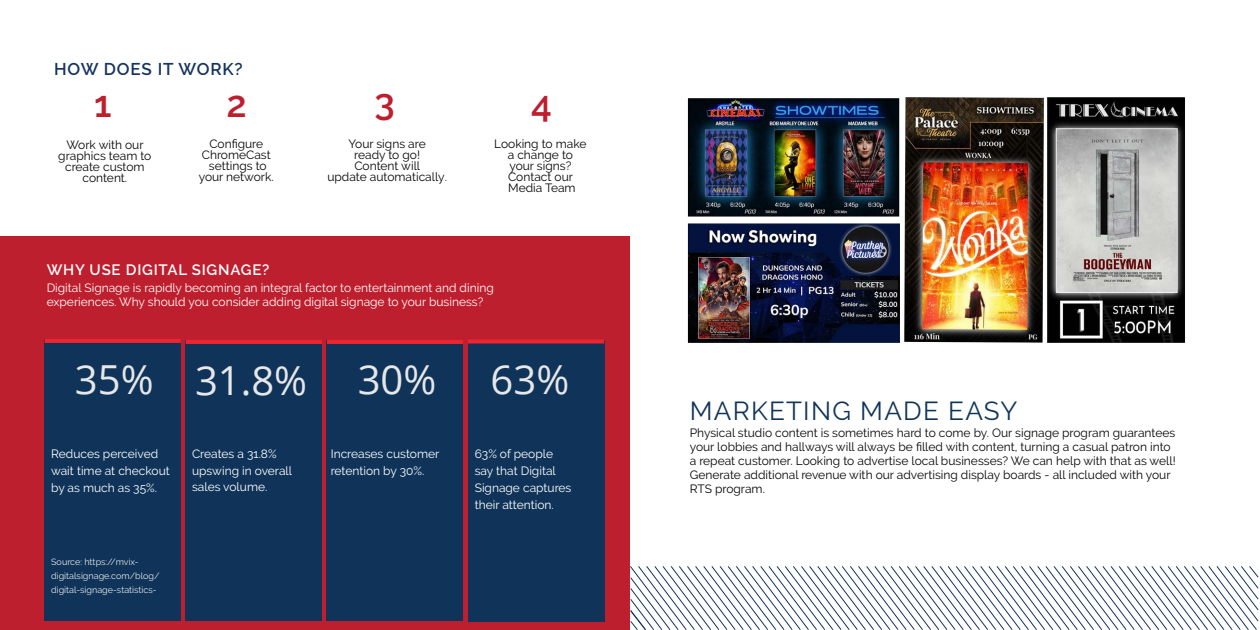
<style>
.page{position:relative;width:1260px;height:630px;background:#fff}
.page>*{position:absolute;margin:0;border:0;box-sizing:border-box;transform-origin:0 0}
._25_pt{font:40px "Open Sans";color:#e6e7e9}
.H-1{font:600 37px "Raleway";color:#be1f2e}
.H-1-2{font:26px "Raleway";letter-spacing:.05em;color:#103459}
.H-1-3{font:600 17px "Raleway";letter-spacing:.05em;color:#15345e}
.H-1-4{font:600 15px "Raleway";letter-spacing:.05em;color:#fff}
.Body_Light{font:12px/14px "Raleway";color:#040503}
.H-1-5{font:12px "Raleway";color:#040503}
.S--2{font:12px/16px "Raleway";color:#fff}
.H-1-6{font:12px/14px "Raleway";color:#fff}
.Body_Light-2{font:9px/14px "Raleway";color:#e6e7e9}
.s1{font-size:11px}
</style>
<div class="page">
<div style="left:0;top:236px;width:630px;height:394px;background:#be1f2e"></div>
<div style="left:186px;top:340px;width:136px;height:281px;background:#103459"></div>
<div style="left:45px;top:339px;width:136px;height:282px;background:#103459"></div>
<div style="left:327px;top:340px;width:136px;height:281px;background:#103459"></div>
<svg style="left:186px;top:340px;width:136px;height:4px"></svg>
<svg style="left:327px;top:340px;width:136px;height:4px"></svg>
<svg style="left:45px;top:339px;width:136px;height:4px"></svg>
<div style="left:468px;top:340px;width:136px;height:282px;background:#103459"></div>
<svg style="left:468px;top:339px;width:136px;height:4px"></svg>
<img style="left:687px;top:97px;width:498px;height:246px">
<svg style="left:630px;top:566px;width:629px;height:64px"></svg>
<p class="H-1-3" style="left:54px;top:59px;width:190px">HOW DOES IT WORK?</p>
<p class="H-1" style="left:94px;top:82px;width:19px">1</p>
<p class="H-1-5" style="left:66px;top:137px;width:79px">Work with our</p>
<p class="H-1-5" style="left:58px;top:148px;width:95px">graphics team to</p>
<p class="H-1-5" style="left:65px;top:159px;width:81px">create custom</p>
<p class="H-1-5" style="left:83px;top:170px;width:46px">content.</p>
<p class="H-1" style="left:227px;top:82px;width:22px">2</p>
<p class="H-1" style="left:375px;top:80px;width:22px">3</p>
<p class="H-1" style="left:531px;top:82px;width:22px">4</p>
<p class="H-1-5" style="left:209px;top:137px;width:55px">Configure</p>
<p class="H-1-5" style="left:202px;top:148px;width:70px">ChromeCast</p>
<p class="H-1-5" style="left:209px;top:159px;width:59px">settings to</p>
<p class="H-1-5" style="left:199px;top:170px;width:77px">your network.</p>
<p class="H-1-5" style="left:349px;top:137px;width:79px">Your signs are</p>
<p class="H-1-5" style="left:354px;top:148px;width:67px">ready to go!</p>
<p class="H-1-5" style="left:354px;top:159px;width:67px">Content will</p>
<p class="H-1-5" style="left:327px;top:170px;width:121px">update automatically<span class="s1">.</span></p>
<p class="H-1-5" style="left:494px;top:137px;width:94px">Looking to make</p>
<p class="H-1-5" style="left:508px;top:148px;width:67px">a change to</p>
<p class="H-1-5" style="left:509px;top:159px;width:63px">your signs?</p>
<p class="H-1-5" style="left:508px;top:170px;width:67px">Contact our</p>
<p class="H-1-5" style="left:508px;top:181px;width:69px">Media Team</p>
<p class="H-1-4" style="left:47px;top:261px;width:224px">WHY USE DIGITAL SIGNAGE?</p>
<p class="H-1-6" style="left:47px;top:281px;width:449px">Digital Signage is rapidly becoming an integral factor to entertainment and dining experiences. Why should you consider adding digital signage to your business?</p>
<p class="_25_pt" style="left:75px;top:352px;width:80px">35%</p>
<p class="S--2" style="left:51px;top:445px;width:108px">Reduces perceived</p>
<p class="S--2" style="left:51px;top:462px;width:120px">wait time at checkout</p>
<p class="S--2" style="left:51px;top:480px;width:107px">by as much as 35%.</p>
<p class="Body_Light-2" style="left:51px;top:555px;width:110px">Source: https://mvix&shy;digitalsignage.com/blog/ digital-signage-statistics-</p>
<p class="_25_pt" style="left:358px;top:352px;width:80px">30%</p>
<p class="_25_pt" style="left:195px;top:353px;width:114px">31.8%</p>
<p class="_25_pt" style="left:491px;top:352px;width:80px">63%</p>
<p class="S--2" style="left:192px;top:445px;width:86px">Creates a 31.8%</p>
<p class="S--2" style="left:192px;top:462px;width:102px">upswing in overall sales volume.</p>
<p class="S--2" style="left:331px;top:445px;width:110px">Increases customer</p>
<p class="S--2" style="left:331px;top:462px;width:95px">retention by 30%.</p>
<p class="S--2" style="left:475px;top:445px;width:80px">63% of people</p>
<p class="S--2" style="left:475px;top:462px;width:83px">say that Digital</p>
<p class="S--2" style="left:475px;top:480px;width:98px">Signage captures</p>
<p class="S--2" style="left:475px;top:497px;width:81px">their attention.</p>
<p class="H-1-2" style="left:690px;top:396px;width:329px">MARKETING MADE EASY</p>
<p class="Body_Light" style="left:690px;top:426px;width:487px">Physical studio content is sometimes hard to come by. Our signage program guarantees your lobbies and hallways will always be filled with content, turning a casual patron into a repeat customer. Looking to advertise local businesses? We can help with that as well!<br>Generate additional revenue with our advertising display boards - all included with your RTS program.</p>
</div>
